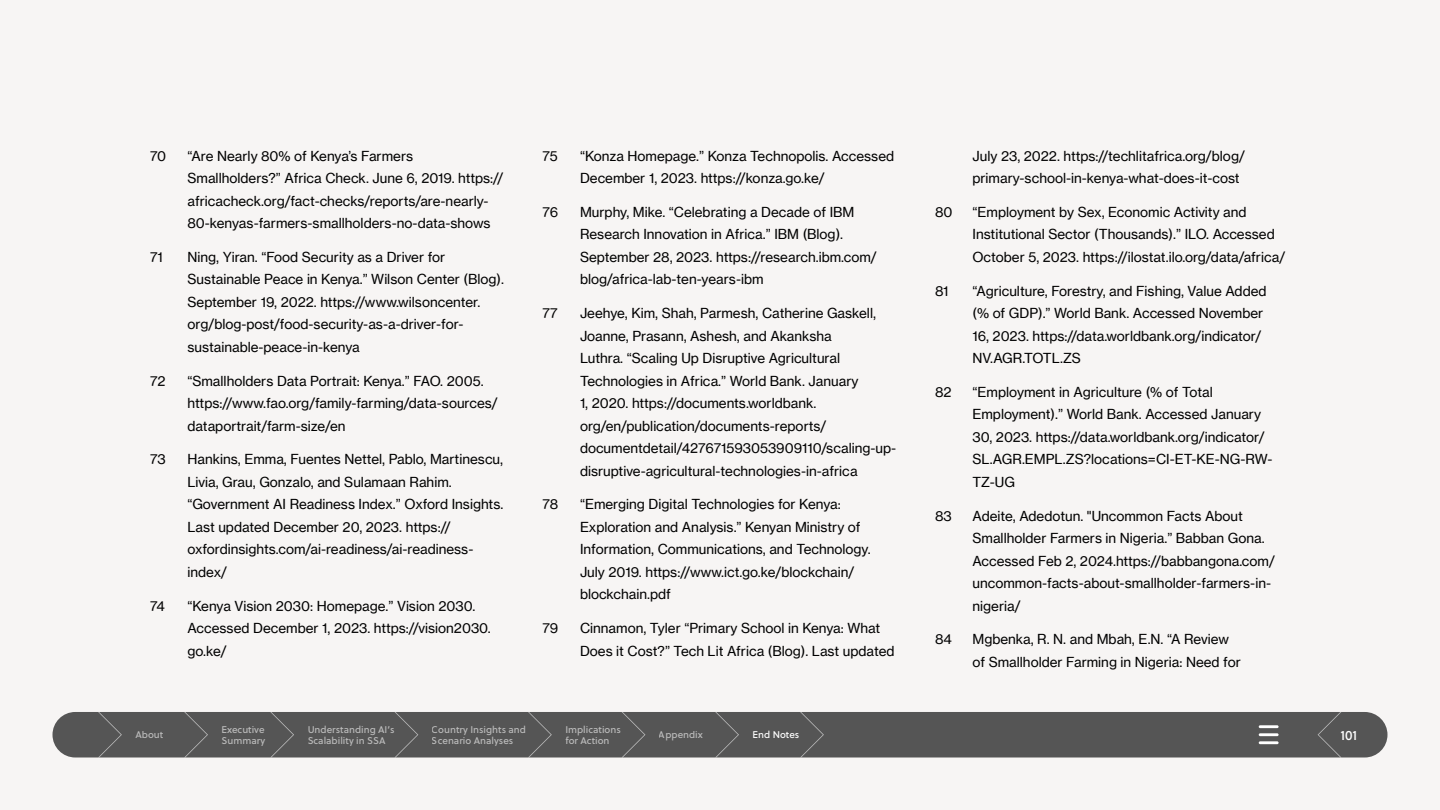
<style>
.page{position:relative;width:1440px;height:810px;background:#f7f5f4}
.page>*{position:absolute;margin:0;border:0;box-sizing:border-box;transform-origin:0 0}
.Bullet_Text{font:13.5px/22.5px "N Haas Grotesk TX Pro 55 Rg";color:#000}
.t1{font:13.5px "Soleil Bk";color:#fff}
.Navigation{font:9.75px/10.5px "Soleil Bk";color:#fff}
</style>
<div class="page">
<div style="left:52px;top:712px;width:1336px;height:45px;background:#555;border-radius:23px"></div>
<svg style="left:98px;top:712px;width:24px;height:46px"></svg>
<svg style="left:184px;top:712px;width:24px;height:46px"></svg>
<svg style="left:622px;top:712px;width:23px;height:46px"></svg>
<svg style="left:715px;top:712px;width:24px;height:46px"></svg>
<svg style="left:800px;top:712px;width:24px;height:46px"></svg>
<svg style="left:270px;top:712px;width:24px;height:46px"></svg>
<svg style="left:395px;top:712px;width:23px;height:46px"></svg>
<svg style="left:528px;top:712px;width:24px;height:46px"></svg>
<svg style="left:1259px;top:725px;width:20px;height:19px"></svg>
<svg style="left:1318px;top:712px;width:23px;height:46px"></svg>
<p class="Bullet_Text" style="left:150px;top:144px;width:18px">70</p>
<p class="Bullet_Text" style="left:188px;top:144px;width:317px">“Are Nearly 80% of Kenya’s Farmers Smallholders?” Africa Check. June 6, 2019. https:// africacheck.org/fact-checks/reports/are-nearly-80-kenyas-farmers-smallholders-no-data-shows</p>
<p class="Bullet_Text" style="left:150px;top:246px;width:14px">71</p>
<p class="Bullet_Text" style="left:188px;top:246px;width:318px">Ning, Yiran. “Food Security as a Driver for Sustainable Peace in Kenya.” Wilson Center (Blog).<br>September 19, 2022. https://www.wilsoncenter. org/blog-post/food-security-as-a-driver-for&shy;sustainable-peace-in-kenya</p>
<p class="Bullet_Text" style="left:150px;top:369px;width:17px">72</p>
<p class="Bullet_Text" style="left:188px;top:369px;width:312px">“Smallholders Data Portrait: Kenya.” FAO. 2005. https://www.fao.org/family-farming/data-sources/ dataportrait/farm-size/en</p>
<p class="Bullet_Text" style="left:150px;top:448px;width:17px">73</p>
<p class="Bullet_Text" style="left:188px;top:448px;width:317px">Hankins, Emma, Fuentes Nettel, Pablo, Martinescu, Livia, Grau, Gonzalo, and Sulamaan Rahim. “Government AI Readiness Index.” Oxford Insights.<br>Last updated December 20, 2023. https:// oxfordinsights.com/ai-readiness/ai-readiness&shy;index/</p>
<p class="Bullet_Text" style="left:150px;top:594px;width:16px">74</p>
<p class="Bullet_Text" style="left:188px;top:594px;width:305px">“Kenya Vision 2030: Homepage.” Vision 2030.<br>Accessed December 1, 2023. https://vision2030. go.ke/</p>
<p class="Bullet_Text" style="left:542px;top:144px;width:17px">75</p>
<p class="Bullet_Text" style="left:580px;top:144px;width:316px">“Konza Homepage.” Konza Technopolis. Accessed<br>December 1, 2023. https://konza.go.ke/</p>
<p class="Bullet_Text" style="left:542px;top:201px;width:17px">76</p>
<p class="Bullet_Text" style="left:580px;top:201px;width:298px">Murphy, Mike. “Celebrating a Decade of IBM Research Innovation in Africa.” IBM (Blog).<br>September 28, 2023. https://research.ibm.com/ blog/africa-lab-ten-years-ibm</p>
<p class="Bullet_Text" style="left:542px;top:302px;width:17px">77</p>
<p class="Bullet_Text" style="left:580px;top:302px;width:318px">Jeehye, Kim, Shah, Parmesh, Catherine Gaskell, Joanne, Prasann, Ashesh, and Akanksha<br>Luthra. “Scaling Up Disruptive Agricultural Technologies in Africa.” World Bank. January<br>1, 2020. https://documents.worldbank. org/en/publication/documents-reports/ documentdetail/427671593053909110/scaling-up&shy;disruptive-agricultural-technologies-in-africa</p>
<p class="Bullet_Text" style="left:542px;top:493px;width:17px">78</p>
<p class="Bullet_Text" style="left:580px;top:493px;width:292px">“Emerging Digital Technologies for Kenya:<br>Exploration and Analysis.” Kenyan Ministry of Information, Communications, and Technology.<br>July 2019. https://www.ict.go.ke/blockchain/ blockchain.pdf</p>
<p class="Bullet_Text" style="left:542px;top:617px;width:17px">79</p>
<p class="Bullet_Text" style="left:580px;top:617px;width:316px">Cinnamon, Tyler “Primary School in Kenya: What<br>Does it Cost?” Tech Lit Africa (Blog). Last updated</p>
<p class="Navigation" style="left:135px;top:729px;width:29px">About</p>
<p class="Navigation" style="left:565px;top:724px;width:57px">Implications for Action</p>
<p class="Navigation" style="left:659px;top:729px;width:45px">Appendix</p>
<p class="Navigation" style="left:753px;top:729px;width:48px">End Notes</p>
<p class="Navigation" style="left:222px;top:724px;width:45px">Executive<br>Summary</p>
<p class="Navigation" style="left:308px;top:724px;width:88px">Understanding AI’s<br>Scalability in SSA</p>
<p class="Navigation" style="left:432px;top:724px;width:96px">Country Insights and<br>Scenario Analyses</p>
<p class="Bullet_Text" style="left:972px;top:144px;width:274px">July 23, 2022. https://techlitafrica.org/blog/ primary-school-in-kenya-what-does-it-cost</p>
<p class="Bullet_Text" style="left:935px;top:201px;width:19px">80</p>
<p class="Bullet_Text" style="left:972px;top:201px;width:314px">“Employment by Sex, Economic Activity and<br>Institutional Sector (Thousands).” ILO. Accessed<br>October 5, 2023. https://ilostat.ilo.org/data/africa/</p>
<p class="Bullet_Text" style="left:935px;top:279px;width:15px">81</p>
<p class="Bullet_Text" style="left:973px;top:279px;width:296px">“Agriculture, Forestry, and Fishing, Value Added (% of GDP).” World Bank. Accessed November 16, 2023. https://data.worldbank.org/indicator/ NV.AGR.TOTL.ZS</p>
<p class="Bullet_Text" style="left:935px;top:381px;width:18px">82</p>
<p class="Bullet_Text" style="left:973px;top:381px;width:302px">“Employment in Agriculture (% of Total Employment).” World Bank. Accessed January 30, 2023. https://data.worldbank.org/indicator/ SL.AGR.EMPL.ZS?locations=CI-ET-KE-NG-RW-TZ-UG</p>
<p class="Bullet_Text" style="left:935px;top:504px;width:18px">83</p>
<p class="Bullet_Text" style="left:973px;top:504px;width:304px">Adeite, Adedotun. "Uncommon Facts About Smallholder Farmers in Nigeria.” Babban Gona.<br>Accessed Feb 2, 2024.https://babbangona.com/ uncommon-facts-about-smallholder-farmers-in&shy;nigeria/</p>
<p class="Bullet_Text" style="left:935px;top:628px;width:18px">84</p>
<p class="Bullet_Text" style="left:973px;top:628px;width:270px">Mgbenka, R. N. and Mbah, E.N. “A Review of Smallholder Farming in Nigeria: Need for</p>
<p class="t1" style="left:1340px;top:725px;width:18px">101</p>
</div>
